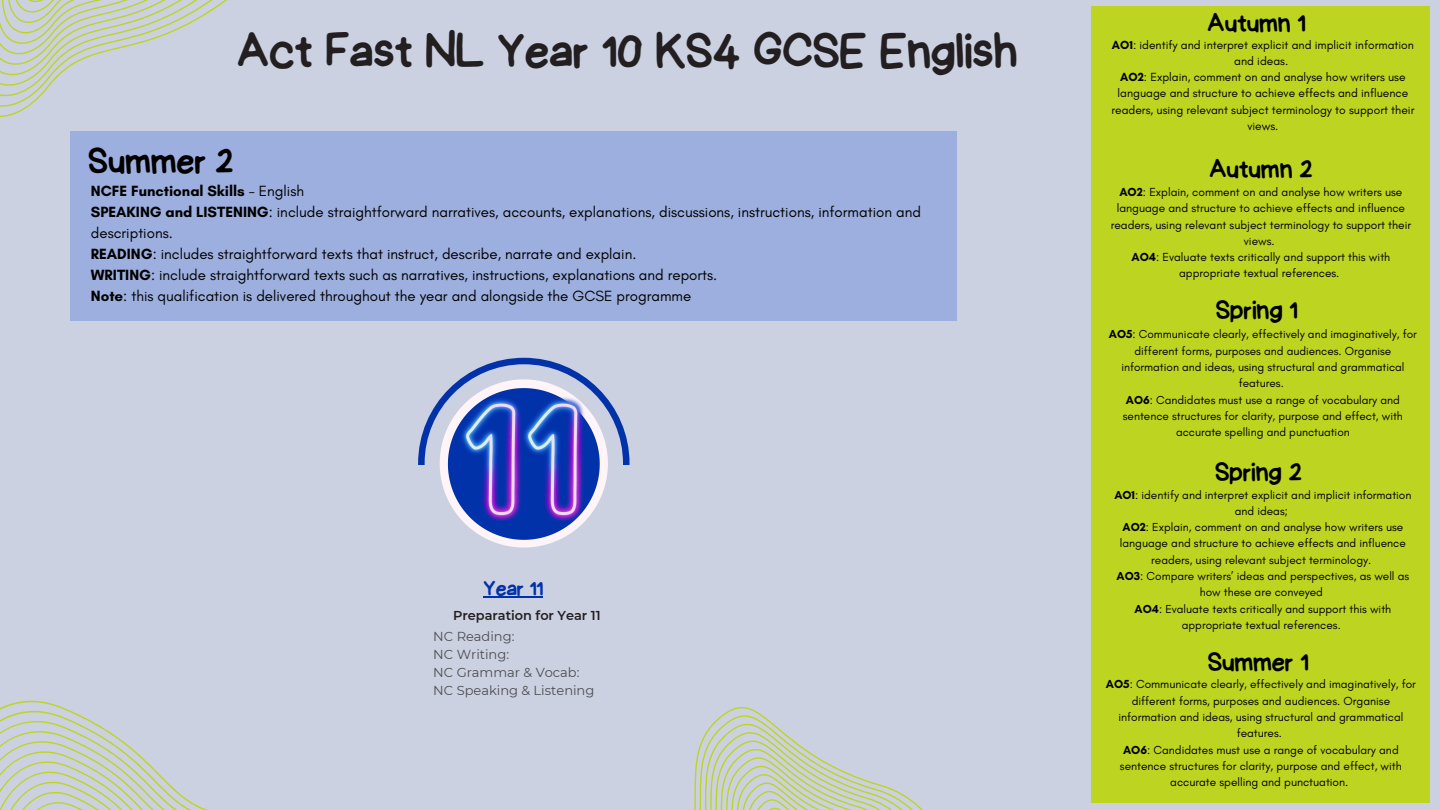
<style>
.page{position:relative;width:1440px;height:810px;background:#cbd1e1}
.page>*{position:absolute;margin:0;border:0;box-sizing:border-box;transform-origin:0 0}
.t1{font:50px "Handyman";color:#231f20}
.t2{font:36.8px "Handyman";color:#000}
.t3{font:26.8px "Handyman";color:#000}
.t4{font:22.1px "Handyman";color:#0232aa}
.t5{font:15.1px/21px "Glacial Indifference";color:#000}
.t6{font:700 15.1px "Glacial Indifference";color:#000}
.t7{font:13px "Montserrat";color:#4d4c52}
.t8{font:600 12.9px "Montserrat";color:#231f20}
.t9{font:12px/16.3px "Glacial Indifference";color:#000;text-align:center}
.t10{font:11.9px/16.3px "Glacial Indifference";color:#000;text-align:center}
.t11{font:11.8px/16.3px "Glacial Indifference";color:#000;text-align:center}
.s1{font-weight:400}
.s2{font-weight:700}
</style>
<div class="page">
<svg style="left:418px;top:358px;width:212px;height:190px"></svg>
<svg style="left:694px;top:707px;width:229px;height:103px"></svg>
<svg style="left:0;top:0;width:227px;height:153px"></svg>
<svg style="left:0;top:700px;width:208px;height:110px"></svg>
<img style="left:461px;top:397px;width:124px;height:123px">
<div style="left:71px;top:131px;width:886px;height:189px;background:#9dafde"></div>
<hr style="left:484px;top:596px;width:59px;height:2px;background:#0232aa">
<div style="left:1092px;top:7px;width:338px;height:796px;background:#bdd520"></div>
<p class="t1" style="left:237px;top:26px;width:782px">Act Fast NL Year 10 KS4 GCSE English</p>
<p class="t2" style="left:88px;top:142px;width:147px">Summer 2</p>
<p class="t6" style="left:91px;top:182px;width:215px">NCFE Functional Skills <span class="s1">- English</span></p>
<p class="t5" style="left:91px;top:202px;width:832px"><span class="s2">SPEAKING and LISTENING</span>: include straightforward narratives, accounts, explanations, discussions, instructions, information and descriptions.</p>
<p class="t5" style="left:91px;top:244px;width:547px"><span class="s2">READING</span>: includes straightforward texts that instruct, describe, narrate and explain.</p>
<p class="t5" style="left:91px;top:265px;width:628px"><span class="s2">WRITING</span>: include straightforward texts such as narratives, instructions, explanations and reports.</p>
<p class="t5" style="left:91px;top:286px;width:602px"><span class="s2">Note</span>: this qualification is delivered throughout the year and alongside the GCSE programme</p>
<p class="t4" style="left:484px;top:577px;width:61px">Year 11</p>
<p class="t8" style="left:453px;top:608px;width:149px">Preparation for Year 11</p>
<p class="t7" style="left:433px;top:629px;width:83px">NC Reading:</p>
<p class="t7" style="left:433px;top:647px;width:77px">NC Writing:</p>
<p class="t7" style="left:433px;top:665px;width:148px">NC Grammar &amp; Vocab:</p>
<p class="t7" style="left:433px;top:683px;width:163px">NC Speaking &amp; Listening</p>
<p class="t3" style="left:1208px;top:10px;width:100px">Autumn 1</p>
<p class="t9" style="left:1112px;top:36px;width:304px"><span class="s2">AO1</span>: identify and interpret explicit and implicit information and ideas.</p>
<p class="t9" style="left:1111px;top:69px;width:304px"><span class="s2">AO2</span>: Explain, comment on and analyse how writers use language and structure to achieve effects and influence readers, using relevant subject terminology to support their views.</p>
<p class="t3" style="left:1209px;top:156px;width:104px">Autumn 2</p>
<p class="t10" style="left:1111px;top:184px;width:302px"><span class="s2">AO2</span>: Explain, comment on and analyse how writers use language and structure to achieve effects and influence readers, using relevant subject terminology to support their views.</p>
<p class="t10" style="left:1132px;top:249px;width:260px"><span class="s2">AO4</span>: Evaluate texts critically and support this with appropriate textual references.</p>
<p class="t3" style="left:1216px;top:297px;width:83px">Spring 1</p>
<p class="t11" style="left:1109px;top:326px;width:310px"><span class="s2">AO5</span>: Communicate clearly, effectively and imaginatively, for different forms, purposes and audiences. Organise information and ideas, using structural and grammatical features.</p>
<p class="t11" style="left:1123px;top:391px;width:282px"><span class="s2">AO6</span>: Candidates must use a range of vocabulary and sentence structures for clarity, purpose and effect, with accurate spelling and punctuation</p>
<p class="t3" style="left:1215px;top:459px;width:88px">Spring 2</p>
<p class="t11" style="left:1114px;top:486px;width:299px"><span class="s2">AO1</span>: identify and interpret explicit and implicit information and ideas;</p>
<p class="t11" style="left:1120px;top:519px;width:287px"><span class="s2">AO2</span>: Explain, comment on and analyse how writers use language and structure to achieve effects and influence readers, using relevant subject terminology.</p>
<p class="t11" style="left:1117px;top:568px;width:294px"><span class="s2">AO3</span>: Compare writers’ ideas and perspectives, as well as how these are conveyed</p>
<p class="t11" style="left:1135px;top:600px;width:258px"><span class="s2">AO4</span>: Evaluate texts critically and support this with appropriate textual references.</p>
<p class="t3" style="left:1208px;top:648px;width:102px">Summer 1</p>
<p class="t10" style="left:1106px;top:676px;width:312px"><span class="s2">AO5</span>: Communicate clearly, effectively and imaginatively, for different forms, purposes and audiences. Organise information and ideas, using structural and grammatical features.</p>
<p class="t10" style="left:1120px;top:741px;width:283px"><span class="s2">AO6</span>: Candidates must use a range of vocabulary and sentence structures for clarity, purpose and effect, with accurate spelling and punctuation.</p>
</div>
